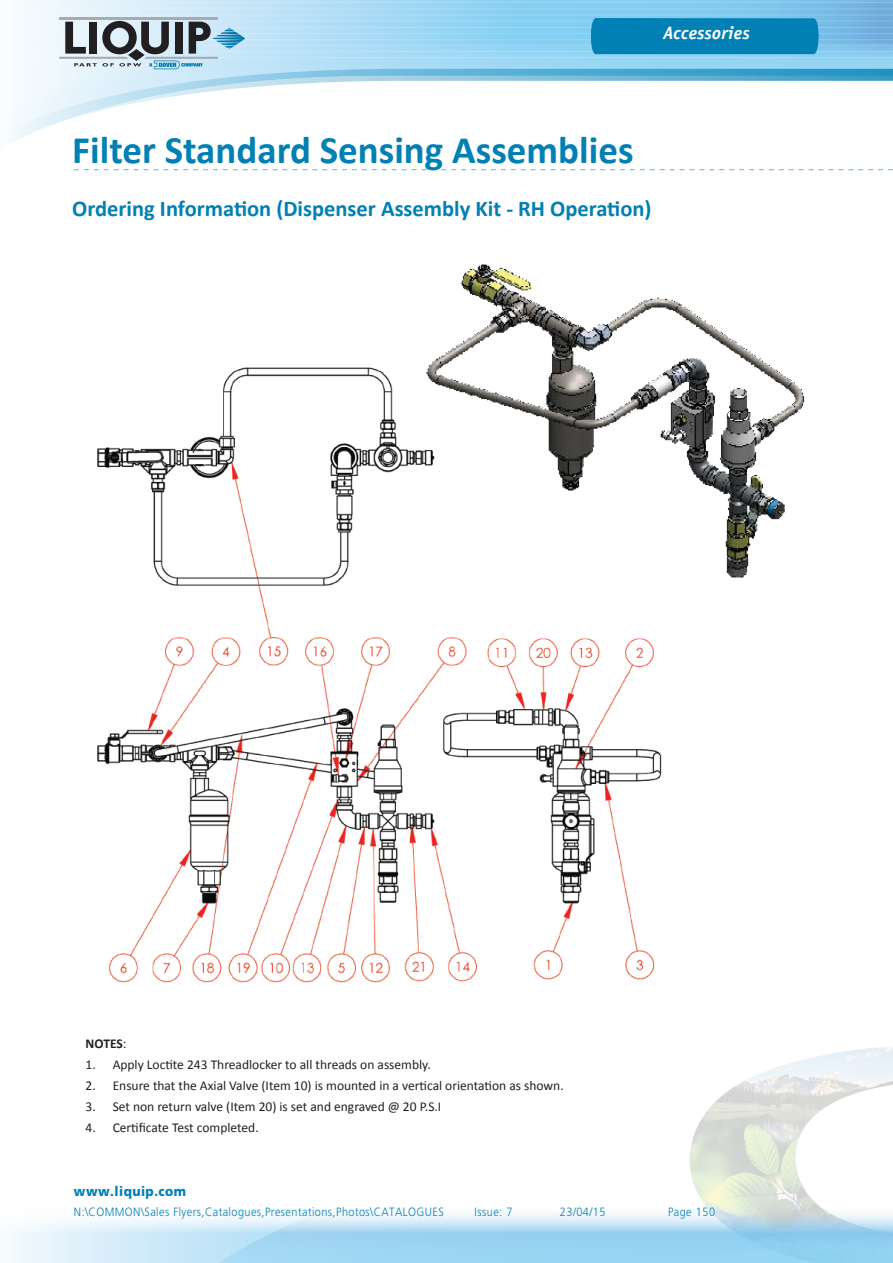
<style>
.page{position:relative;width:893px;height:1263px;background:#fff}
.page>*{position:absolute;margin:0;border:0;box-sizing:border-box;transform-origin:0 0}
.t1{font:700 39px "Calibri";color:#0080b4}
.t2{font:700 22.5px "Calibri";color:#0080b4}
.t3{font:italic 700 18px "Officina Sans Std";letter-spacing:.02em;color:#fff}
.t4{font:13.5px "Calibri";color:#231f20}
.t5{font:900 13.5px "Frutiger LT Std";letter-spacing:.04em;color:#0080b4;scale:.91 1}
.t6{font:700 13.5px "Calibri";letter-spacing:-.005em;color:#231f20}
.t7{font:300 12px "Frutiger LT Std";letter-spacing:.04em;color:#0080b4;scale:.91 1}
.s1{font-weight:400}
</style>
<div class="page">
<svg style="left:20px;top:0;width:873px;height:67px;background:#a2d7f2"></svg>
<hr style="left:0;top:21px;width:893px;height:1px;background:#fff">
<hr style="left:0;top:57px;width:893px;height:1px;background:#fff">
<hr style="left:0;top:15px;width:893px;height:1px;background:#fff">
<hr style="left:0;top:45px;width:893px;height:1px;background:#fff">
<hr style="left:0;top:51px;width:893px;height:1px;background:#fff">
<hr style="left:0;top:8px;width:893px;height:1px;background:#fff">
<hr style="left:0;top:39px;width:893px;height:1px;background:#fff">
<hr style="left:0;top:27px;width:893px;height:1px;background:#fff">
<hr style="left:0;top:33px;width:893px;height:1px;background:#fff">
<hr style="left:0;top:2px;width:893px;height:1px;background:#fff">
<img style="left:689px;top:1047px;width:204px;height:159px">
<svg style="left:13px;top:67px;width:880px;height:75px"></svg>
<svg style="left:11px;top:1221px;width:74px;height:42px"></svg>
<svg style="left:85px;top:1206px;width:808px;height:57px"></svg>
<hr style="left:59px;top:17px;width:159px;height:2px;background:#a8aaad">
<svg style="left:59px;top:21px;width:186px;height:48px;background:#97a9b4"></svg>
<svg style="left:74px;top:169px;width:819px;height:1px"></svg>
<div style="left:591px;top:18px;width:227px;height:36px;background:#0080b4"></div>
<img style="left:97px;top:367px;width:565px;height:616px">
<img style="left:416px;top:264px;width:389px;height:323px">
<h3 class="t3" style="left:663px;top:22px;width:88px">Accessories</h3>
<h3 class="t3" style="left:679px;top:25px;width:57px">Gauges</h3>
<h1 class="t1" style="left:72px;top:125px;width:563px">Filter Standard Sensing Assemblies</h1>
<h2 class="t2" style="left:72px;top:195px;width:581px">Ordering Information (Dispenser Assembly Kit - RH Operation)</h2>
<p class="t6" style="left:86px;top:1035px;width:42px">NOTES<span class="s1">:</span></p>
<p class="t4" style="left:86px;top:1056px;width:347px">1. Apply Loctite 243 Threadlocker to all threads on assembly.</p>
<p class="t4" style="left:86px;top:1077px;width:480px">2. Ensure that the Axial Valve (Item 10) is mounted in a vertical orientation as shown.</p>
<p class="t4" style="left:86px;top:1098px;width:357px">3. Set non return valve (Item 20) is set and engraved @ 20 P.S.I</p>
<p class="t4" style="left:86px;top:1119px;width:175px">4. Certificate Test completed.</p>
<p class="t5" style="left:74px;top:1183px;width:125px">www.liquip.com</p>
<p class="t7" style="left:74px;top:1205px;width:408px">N:\COMMON\Sales Flyers,Catalogues,Presentations,Photos\CATALOGUES</p>
<p class="t7" style="left:475px;top:1205px;width:43px">Issue: 7</p>
<p class="t7" style="left:560px;top:1205px;width:52px">23/04/15</p>
<p class="t7" style="left:668px;top:1205px;width:53px">Page 150</p>
</div>
